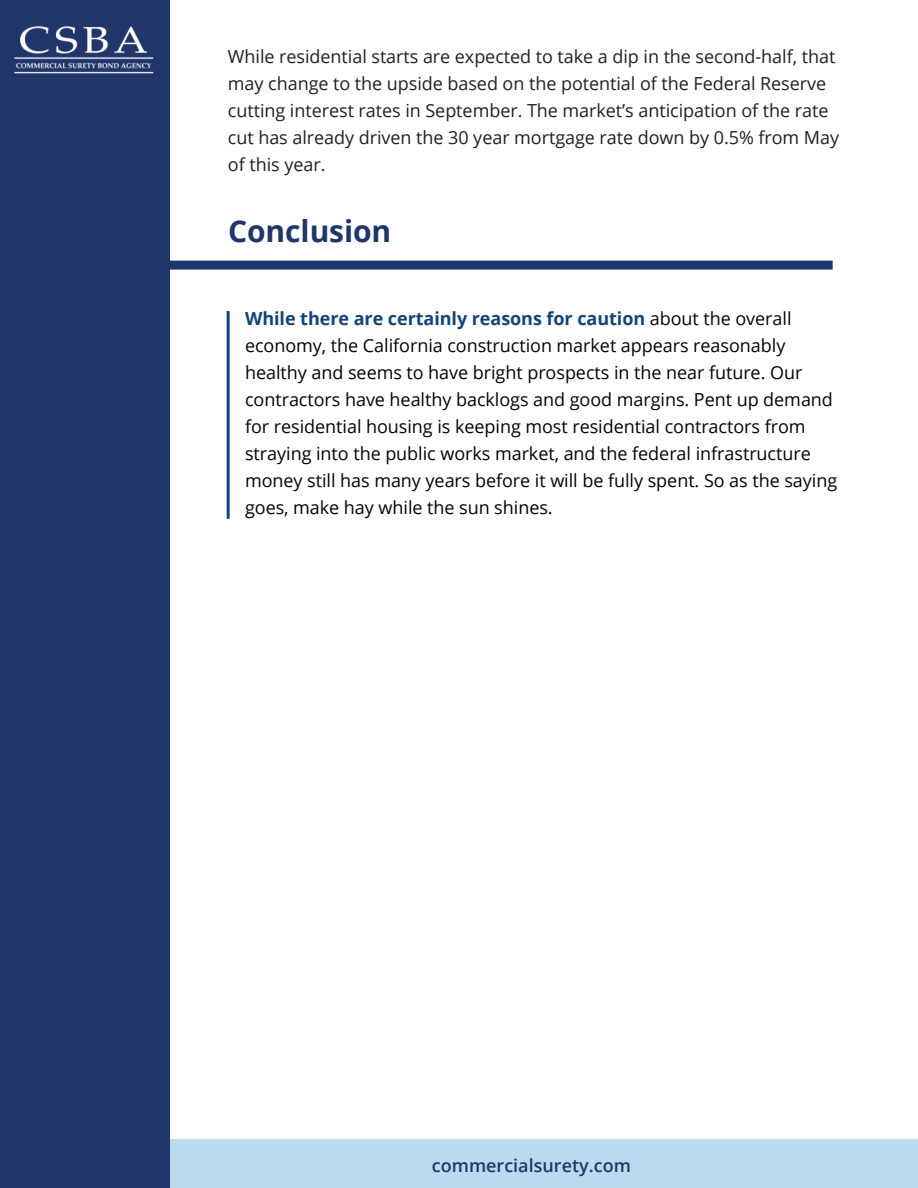
<style>
.page{position:relative;width:918px;height:1188px;background:#fff}
.page>*{position:absolute;margin:0;border:0;box-sizing:border-box;transform-origin:0 0}
.t1{font:700 30px "Open Sans";letter-spacing:-.005em;color:#20366b}
.t2{font:18px/27px "Open Sans";letter-spacing:-.005em;color:#040503}
.t3{font:18px/27px "Open Sans";letter-spacing:-.005em;color:#231f20}
.t4{font:600 18px "Open Sans";color:#20366b}
.s1{font-weight:700;color:#114478}
</style>
<div class="page">
<div style="left:0;top:1139px;width:918px;height:49px;background:#bcdaee"></div>
<div style="left:0;top:0;width:169px;height:1188px;background:#20366b"></div>
<img style="left:14px;top:26px;width:139px;height:48px">
<hr style="left:227px;top:311px;width:3px;height:208px;background:#114478">
<div style="left:129px;top:261px;width:704px;height:9px;background:#20366b"></div>
<p class="t3" style="left:228px;top:42px;width:613px">While residential starts are expected to take a dip in the second-half, that may change to the upside based on the potential of the Federal Reserve cutting interest rates in September. The market’s anticipation of the rate cut has already driven the 30 year mortgage rate down by 0.5% from May of this year.</p>
<h1 class="t1" style="left:228px;top:210px;width:165px">Conclusion</h1>
<p class="t2" style="left:245px;top:304px;width:594px"><span class="s1">While there are certainly reasons for caution</span> about the overall economy, the California construction market appears reasonably healthy and seems to have bright prospects in the near future. Our contractors have healthy backlogs and good margins. Pent up demand for residential housing is keeping most residential contractors from straying into the public works market, and the federal infrastructure money still has many years before it will be fully spent. So as the saying goes, make hay while the sun shines.</p>
<p class="t4" style="left:432px;top:1153px;width:200px">commercialsurety.com</p>
</div>
